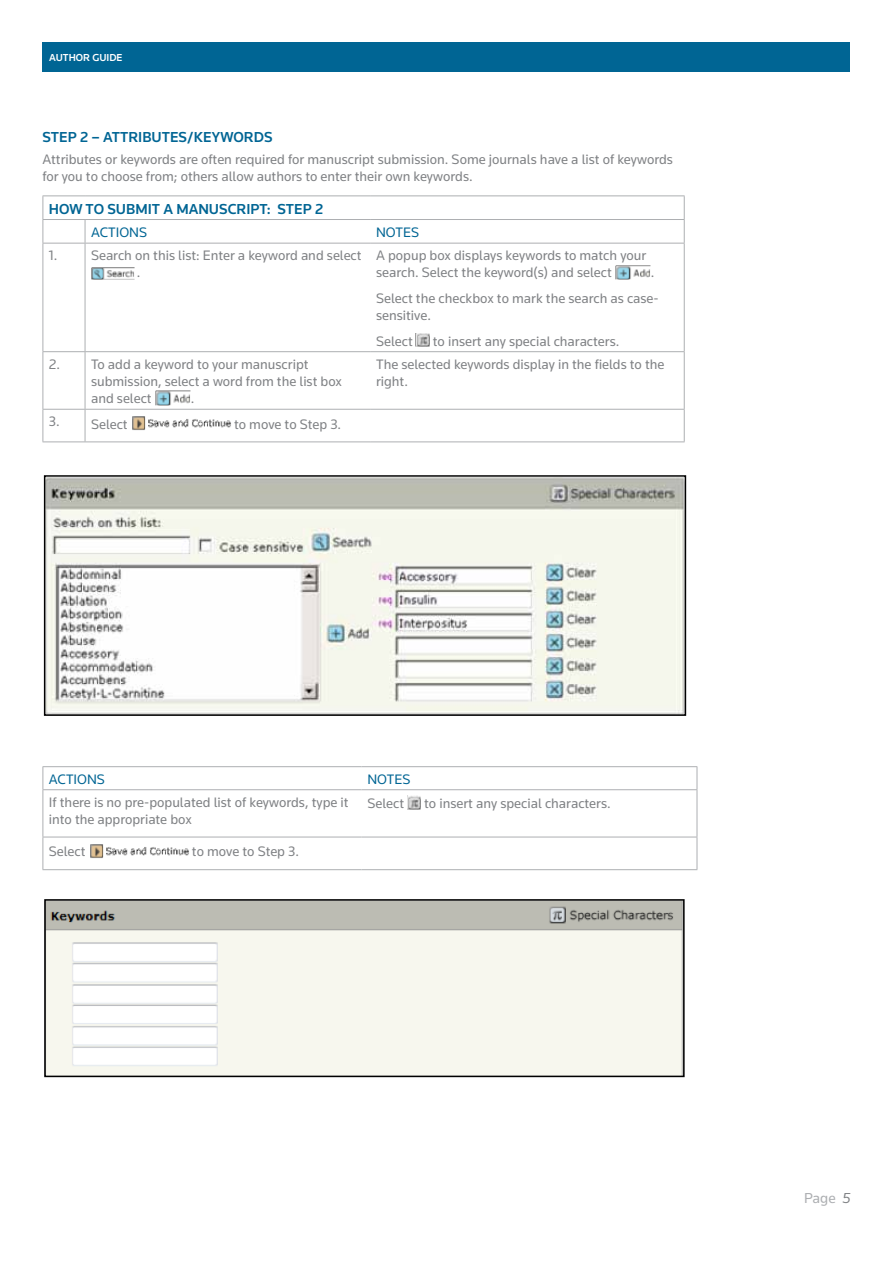
<style>
.page{position:relative;width:893px;height:1263px;background:#fff}
.page>*{position:absolute;margin:0;border:0;box-sizing:border-box;transform-origin:0 0}
.t1{font:500 15px "Knowledge";color:#006594}
.t2{font:15px "Knowledge";color:#adafb2}
.t3{font:14.25px/17.2px "Knowledge";color:#808285}
.t4{font:14.25px "Knowledge";color:#006594}
.t5{font:500 10.5px "Knowledge";color:#fff}
.s1{font-style:italic;color:#808285}
</style>
<div class="page">
<div style="left:43px;top:43px;width:807px;height:29px;background:#006594"></div>
<hr style="left:43px;top:195px;width:42px;height:1px;background:#adafb2">
<hr style="left:85px;top:195px;width:285px;height:1px;background:#adafb2">
<hr style="left:370px;top:195px;width:315px;height:1px;background:#adafb2">
<hr style="left:43px;top:219px;width:42px;height:1px;background:#adafb2">
<svg style="left:43px;top:196px;width:1px;height:47px"></svg>
<hr style="left:85px;top:219px;width:285px;height:1px;background:#adafb2">
<svg style="left:85px;top:220px;width:1px;height:23px"></svg>
<hr style="left:370px;top:219px;width:315px;height:1px;background:#adafb2">
<svg style="left:684px;top:196px;width:1px;height:47px"></svg>
<hr style="left:43px;top:243px;width:42px;height:1px;background:#adafb2">
<hr style="left:43px;top:243px;width:1px;height:108px;background:#adafb2">
<hr style="left:85px;top:243px;width:285px;height:1px;background:#adafb2">
<hr style="left:85px;top:243px;width:1px;height:108px;background:#adafb2">
<hr style="left:370px;top:243px;width:315px;height:1px;background:#adafb2">
<hr style="left:684px;top:243px;width:1px;height:108px;background:#adafb2">
<hr style="left:43px;top:351px;width:42px;height:1px;background:#adafb2">
<hr style="left:43px;top:352px;width:1px;height:57px;background:#adafb2">
<hr style="left:85px;top:351px;width:285px;height:1px;background:#adafb2">
<hr style="left:85px;top:352px;width:1px;height:57px;background:#adafb2">
<hr style="left:370px;top:351px;width:315px;height:1px;background:#adafb2">
<hr style="left:684px;top:352px;width:1px;height:57px;background:#adafb2">
<hr style="left:43px;top:409px;width:42px;height:1px;background:#adafb2">
<hr style="left:43px;top:410px;width:1px;height:31px;background:#adafb2">
<hr style="left:85px;top:409px;width:285px;height:1px;background:#adafb2">
<hr style="left:85px;top:410px;width:1px;height:31px;background:#adafb2">
<hr style="left:370px;top:409px;width:315px;height:1px;background:#adafb2">
<hr style="left:684px;top:410px;width:1px;height:31px;background:#adafb2">
<hr style="left:43px;top:441px;width:42px;height:1px;background:#adafb2">
<hr style="left:85px;top:441px;width:285px;height:1px;background:#adafb2">
<hr style="left:370px;top:441px;width:315px;height:1px;background:#adafb2">
<img style="left:92px;top:267px;width:43px;height:13px">
<img style="left:616px;top:265px;width:34px;height:15px">
<img style="left:416px;top:333px;width:13px;height:14px">
<img style="left:155px;top:391px;width:35px;height:15px">
<img style="left:132px;top:416px;width:99px;height:14px">
<hr style="left:43px;top:766px;width:318px;height:1px;background:#adafb2">
<svg style="left:43px;top:767px;width:1px;height:22px"></svg>
<hr style="left:361px;top:766px;width:336px;height:1px;background:#adafb2">
<svg style="left:697px;top:767px;width:1px;height:22px"></svg>
<hr style="left:43px;top:789px;width:318px;height:1px;background:#adafb2">
<hr style="left:43px;top:790px;width:1px;height:47px;background:#adafb2">
<hr style="left:361px;top:789px;width:336px;height:1px;background:#adafb2">
<hr style="left:697px;top:790px;width:1px;height:47px;background:#adafb2">
<hr style="left:43px;top:837px;width:318px;height:1px;background:#adafb2">
<hr style="left:43px;top:837px;width:1px;height:32px;background:#adafb2">
<hr style="left:361px;top:837px;width:336px;height:1px;background:#adafb2">
<hr style="left:697px;top:837px;width:1px;height:32px;background:#adafb2">
<hr style="left:43px;top:869px;width:318px;height:1px;background:#adafb2">
<hr style="left:361px;top:869px;width:336px;height:1px;background:#adafb2">
<img style="left:407px;top:796px;width:14px;height:13px">
<img style="left:90px;top:844px;width:99px;height:14px">
<img style="left:46px;top:477px;width:638px;height:237px">
<div style="left:44px;top:475px;width:642px;height:241px;border:1px solid #000"></div>
<img style="left:47px;top:902px;width:635px;height:172px">
<div style="left:44px;top:899px;width:641px;height:178px;border:2px solid #000"></div>
<p class="t5" style="left:49px;top:51px;width:75px">AUTHOR GUIDE</p>
<p class="t1" style="left:43px;top:128px;width:78px">STEP 2 – ATTRI</p>
<p class="t1" style="left:142px;top:128px;width:81px">BUTES/KEYWORDS</p>
<p class="t3" style="left:43px;top:150px;width:632px">Attributes or keywords are often required for manuscript submission. Some journals have a list of keywords for you to choose from; others allow authors to enter their own keywords.</p>
<p class="t1" style="left:49px;top:199px;width:96px">HOW TO SUBMIT</p>
<p class="t1" style="left:163px;top:199px;width:36px">A MANUSCRIPT</p>
<p class="t1" style="left:267px;top:199px;width:58px">: STEP 2</p>
<p class="t4" style="left:91px;top:223px;width:58px">ACTIONS</p>
<p class="t4" style="left:376px;top:223px;width:44px">NOTES</p>
<p class="t3" style="left:137px;top:247px;width:226px;text-indent:-88px">1. Search on this list: Enter a keyword and select .</p>
<p class="t3" style="left:376px;top:247px;width:272px">A popup box displays keywords to match your search. Select the keyword(s) and select</p>
<p class="t3" style="left:376px;top:260px;width:284px;line-height:25.5px;text-indent:275px">.<br>Select the checkbox to mark the search as case-</p>
<p class="t3" style="left:376px;top:302px;width:56px;line-height:25.5px">sensitive.<br>Select</p>
<p class="t3" style="left:433px;top:332px;width:188px">to insert any special characters.</p>
<p class="t3" style="left:91px;top:355px;width:252px;text-indent:-42px">2. To add a keyword to your manuscript submission, select a word from the list box and select</p>
<p class="t3" style="left:191px;top:390px;width:5px">.</p>
<p class="t3" style="left:49px;top:415px;width:80px">3. Select</p>
<p class="t3" style="left:234px;top:415px;width:109px">to move to Step 3.</p>
<p class="t3" style="left:376px;top:355px;width:290px">The selected keywords display in the fields to the right.</p>
<p class="t4" style="left:49px;top:770px;width:58px">ACTIONS</p>
<p class="t4" style="left:367px;top:770px;width:44px">NOTES</p>
<p class="t3" style="left:49px;top:793px;width:301px">If there is no pre-populated list of keywords, type it into the appropriate box</p>
<p class="t3" style="left:367px;top:794px;width:38px">Select</p>
<p class="t3" style="left:424px;top:794px;width:188px">to insert any special characters.</p>
<p class="t3" style="left:49px;top:843px;width:38px">Select</p>
<p class="t3" style="left:192px;top:843px;width:109px">to move to Step 3.</p>
<p class="t2" style="left:804px;top:1188px;width:48px">Page <span class="s1">5</span></p>
</div>
